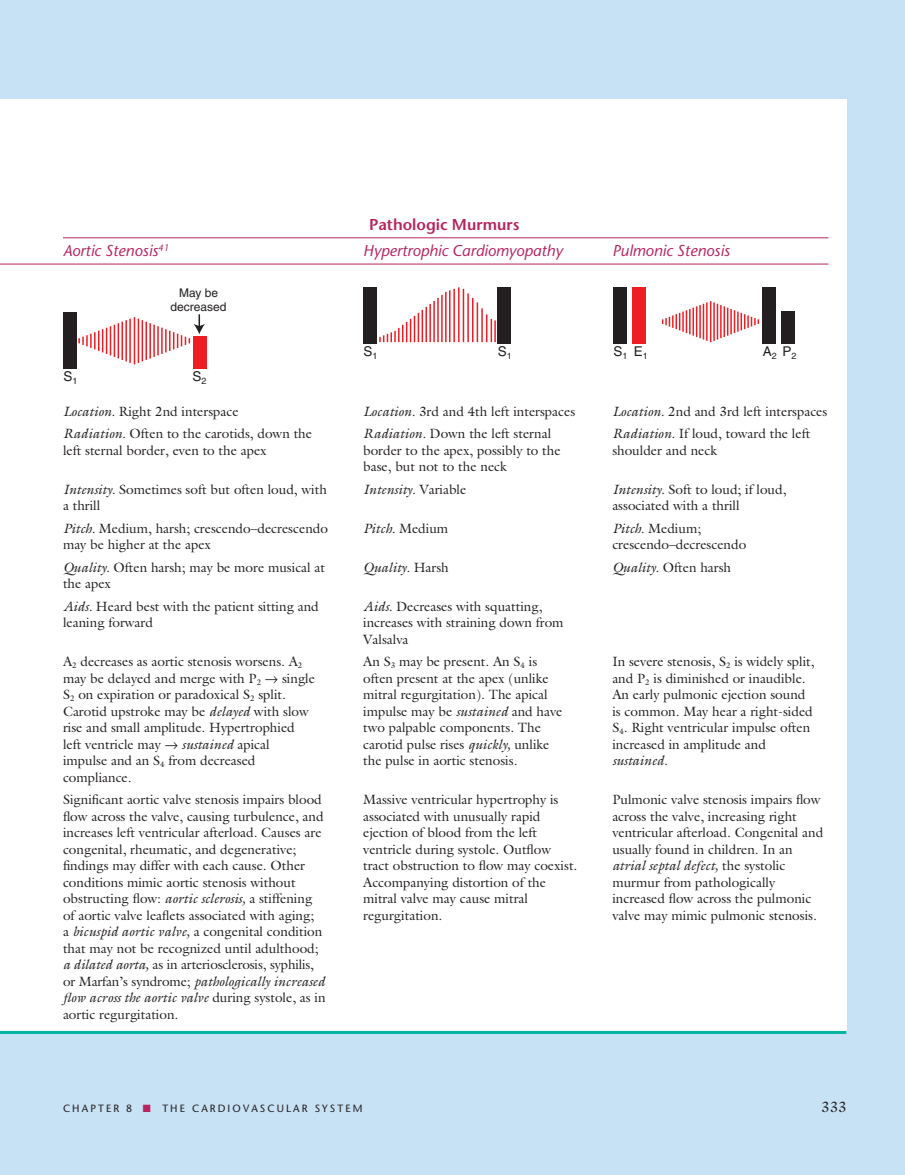
<style>
.page{position:relative;width:905px;height:1175px;background:#fff}
.page>*{position:absolute;margin:0;border:0;box-sizing:border-box;transform-origin:0 0}
.t1{font:italic 15.75px "Stone Sans";color:#b6255e}
.t2{font:600 15.75px "Stone Sans";color:#b6255e}
.t3{font:15px "Galliard";color:#231f20}
.t4{font:13.5px/16.5px "Galliard";color:#231f20}
.t5{font:italic 13.5px "Galliard";color:#231f20}
.t6{font:13.5px "Helvetica";color:#231f20}
.t7{font:12px/13.5px "Helvetica";color:#231f20;text-align:center}
.t8{font:10.5px "Stone Sans";letter-spacing:.2em;color:#231f20}
.s1{font-style:italic}
.s2{font-style:normal}
.s3{color:#b6255e}
</style>
<div class="page">
<div style="left:0;top:0;width:904px;height:1174px;background:#c7e2f5"></div>
<div style="left:0;top:99px;width:846px;height:933px;background:#fff"></div>
<hr style="left:63px;top:237px;width:765px;height:1px;background:#b6255e">
<hr style="left:0;top:264px;width:828px;height:1px;background:#b6255e">
<div style="left:632px;top:287px;width:13px;height:57px;background:#ee1d23"></div>
<div style="left:613px;top:287px;width:13px;height:57px;background:#231f20"></div>
<div style="left:781px;top:311px;width:14px;height:33px;background:#231f20"></div>
<div style="left:761px;top:287px;width:14px;height:57px;background:#231f20"></div>
<hr style="left:710px;top:301px;width:1px;height:41px;background:#ee1d23">
<hr style="left:713px;top:302px;width:1px;height:39px;background:#ee1d23">
<hr style="left:716px;top:304px;width:2px;height:35px;background:#ee1d23">
<hr style="left:720px;top:305px;width:1px;height:33px;background:#ee1d23">
<hr style="left:723px;top:306px;width:2px;height:31px;background:#ee1d23">
<svg style="left:727px;top:308px;width:4px;height:28px"></svg>
<hr style="left:733px;top:310px;width:2px;height:23px;background:#ee1d23">
<svg style="left:737px;top:311px;width:22px;height:21px"></svg>
<hr style="left:706px;top:302px;width:1px;height:39px;background:#ee1d23">
<hr style="left:702px;top:304px;width:2px;height:35px;background:#ee1d23">
<hr style="left:699px;top:305px;width:1px;height:33px;background:#ee1d23">
<hr style="left:696px;top:306px;width:1px;height:31px;background:#ee1d23">
<hr style="left:692px;top:308px;width:2px;height:28px;background:#ee1d23">
<svg style="left:689px;top:309px;width:1px;height:25px"></svg>
<hr style="left:685px;top:310px;width:2px;height:23px;background:#ee1d23">
<svg style="left:662px;top:311px;width:21px;height:21px"></svg>
<div style="left:63px;top:313px;width:14px;height:56px;background:#231f20"></div>
<div style="left:193px;top:337px;width:14px;height:32px;background:#ee1d23"></div>
<hr style="left:134px;top:317px;width:1px;height:47px;background:#ee1d23">
<hr style="left:138px;top:319px;width:1px;height:44px;background:#ee1d23">
<hr style="left:142px;top:320px;width:1px;height:41px;background:#ee1d23">
<hr style="left:145px;top:322px;width:2px;height:38px;background:#ee1d23">
<hr style="left:149px;top:323px;width:2px;height:35px;background:#ee1d23">
<hr style="left:153px;top:325px;width:2px;height:32px;background:#ee1d23">
<hr style="left:157px;top:326px;width:2px;height:29px;background:#ee1d23">
<hr style="left:161px;top:328px;width:2px;height:26px;background:#ee1d23">
<hr style="left:165px;top:329px;width:2px;height:23px;background:#ee1d23">
<hr style="left:129px;top:319px;width:2px;height:44px;background:#ee1d23">
<hr style="left:125px;top:320px;width:2px;height:41px;background:#ee1d23">
<hr style="left:121px;top:322px;width:2px;height:38px;background:#ee1d23">
<hr style="left:118px;top:323px;width:1px;height:35px;background:#ee1d23">
<hr style="left:114px;top:325px;width:1px;height:32px;background:#ee1d23">
<svg style="left:78px;top:326px;width:33px;height:29px"></svg>
<svg style="left:169px;top:314px;width:36px;height:37px"></svg>
<div style="left:363px;top:287px;width:14px;height:57px;background:#231f20"></div>
<div style="left:497px;top:287px;width:14px;height:57px;background:#231f20"></div>
<hr style="left:453px;top:289px;width:2px;height:53px;background:#ee1d23">
<hr style="left:458px;top:287px;width:1px;height:55px;background:#ee1d23">
<hr style="left:462px;top:289px;width:2px;height:53px;background:#ee1d23">
<hr style="left:467px;top:293px;width:2px;height:49px;background:#ee1d23">
<hr style="left:472px;top:298px;width:1px;height:44px;background:#ee1d23">
<hr style="left:476px;top:302px;width:2px;height:40px;background:#ee1d23">
<hr style="left:481px;top:308px;width:2px;height:34px;background:#ee1d23">
<svg style="left:486px;top:314px;width:1px;height:28px"></svg>
<hr style="left:490px;top:319px;width:2px;height:23px;background:#ee1d23">
<hr style="left:494px;top:320px;width:2px;height:22px;background:#ee1d23">
<hr style="left:449px;top:290px;width:1px;height:52px;background:#ee1d23">
<hr style="left:445px;top:292px;width:1px;height:50px;background:#ee1d23">
<hr style="left:441px;top:295px;width:1px;height:47px;background:#ee1d23">
<hr style="left:437px;top:298px;width:2px;height:44px;background:#ee1d23">
<hr style="left:433px;top:301px;width:2px;height:41px;background:#ee1d23">
<hr style="left:429px;top:304px;width:2px;height:38px;background:#ee1d23">
<hr style="left:425px;top:307px;width:2px;height:35px;background:#ee1d23">
<hr style="left:421px;top:310px;width:2px;height:32px;background:#ee1d23">
<hr style="left:417px;top:313px;width:2px;height:29px;background:#ee1d23">
<svg style="left:379px;top:316px;width:36px;height:26px"></svg>
<svg style="left:0;top:1030px;width:846px;height:4px;fill:#05b6a6"></svg>
<p class="t2" style="left:369px;top:218px;width:152px">Pathologic Murmurs</p>
<p class="t1" style="left:63px;top:244px;width:108px">Aortic Stenosis<sup>41</sup></p>
<p class="t1" style="left:363px;top:244px;width:201px">Hypertrophic Cardiomyopathy</p>
<p class="t1" style="left:612px;top:244px;width:119px">Pulmonic Stenosis</p>
<p class="t7" style="left:170px;top:287px;width:58px">May be decreased</p>
<p class="t6" style="left:63px;top:371px;width:16px">S<sub>1</sub></p>
<p class="t6" style="left:192px;top:371px;width:16px">S<sub>2</sub></p>
<p class="t4" style="left:63px;top:400px;width:250px;line-height:22.5px"><span class="s1">Location.</span> Right 2nd interspace<br><span class="s1">Radiation.</span> Often to the carotids, down the</p>
<p class="t4" style="left:63px;top:442px;width:205px">left sternal border, even to the apex</p>
<p class="t4" style="left:63px;top:481px;width:265px"><span class="s1">Intensity.</span> Sometimes soft but often loud, with a thrill</p>
<p class="t4" style="left:63px;top:520px;width:266px"><span class="s1">Pitch.</span> Medium, harsh; crescendo–decrescendo may be higher at the apex</p>
<p class="t4" style="left:63px;top:559px;width:263px"><span class="s1">Quality.</span> Often harsh; may be more musical at the apex</p>
<p class="t4" style="left:63px;top:598px;width:257px"><span class="s1">Aids.</span> Heard best with the patient sitting and leaning forward</p>
<p class="t4" style="left:63px;top:653px;width:253px">A<sub>2</sub> decreases as aortic stenosis worsens. A<sub>2 </sub>may be delayed and merge with P<sub>2</sub> → single S<sub>2</sub> on expiration or paradoxical S<sub>2</sub> split.<br>Carotid upstroke may be <span class="s1">delayed</span> with slow rise and small amplitude. Hypertrophied left ventricle may → <span class="s1">sustained</span> apical impulse and an S<sub>4</sub> from decreased compliance.</p>
<p class="t4" style="left:63px;top:791px;width:264px">Significant aortic valve stenosis impairs blood flow across the valve, causing turbulence, and increases left ventricular afterload. Causes are congenital, rheumatic, and degenerative; findings may differ with each cause. Other conditions mimic aortic stenosis without obstructing flow: <span class="s1">aortic sclerosis,</span> a stiffening of aortic valve leaflets associated with aging;<br>a <span class="s1">bicuspid aortic valve,</span> a congenital condition that may not be recognized until adulthood; <span class="s1">a dilated aorta,</span> as in arteriosclerosis, syphilis, or Marfan’s syndrome; <span class="s1">pathologically increased flow across the aortic valve</span> during systole, as in aortic regurgitation.</p>
<p class="t6" style="left:363px;top:346px;width:16px">S<sub>1</sub></p>
<p class="t6" style="left:498px;top:346px;width:16px">S<sub>1</sub></p>
<p class="t4" style="left:363px;top:400px;width:213px;line-height:22.5px"><span class="s1">Location.</span> 3rd and 4th left interspaces<br><span class="s1">Radiation.</span> Down the left sternal</p>
<p class="t4" style="left:363px;top:442px;width:199px">border to the apex, possibly to the base, but not to the neck</p>
<p class="t5" style="left:363px;top:481px;width:105px">Intensity. <span class="s2">Variable</span></p>
<p class="t5" style="left:363px;top:520px;width:87px">Pitch. <span class="s2">Medium</span></p>
<p class="t5" style="left:363px;top:559px;width:87px">Quality. <span class="s2">Harsh</span></p>
<p class="t4" style="left:363px;top:598px;width:202px"><span class="s1">Aids.</span> Decreases with squatting, increases with straining down from<br>Valsalva</p>
<p class="t4" style="left:363px;top:653px;width:201px">An S<sub>3</sub> may be present. An S<sub>4</sub> is often present at the apex (unlike mitral regurgitation). The apical impulse may be <span class="s1">sustained</span> and have two palpable components. The carotid pulse rises <span class="s1">quickly,</span> unlike the pulse in aortic stenosis.</p>
<p class="t4" style="left:363px;top:791px;width:216px">Massive ventricular hypertrophy is associated with unusually rapid ejection of blood from the left ventricle during systole. Outflow tract obstruction to flow may coexist.<br>Accompanying distortion of the mitral valve may cause mitral regurgitation.</p>
<p class="t6" style="left:613px;top:346px;width:36px">S<sub>1</sub> E<sub>1</sub></p>
<p class="t6" style="left:763px;top:346px;width:35px">A<sub>2</sub> P<sub>2</sub></p>
<p class="t4" style="left:612px;top:400px;width:216px;line-height:22.5px"><span class="s1">Location.</span> 2nd and 3rd left interspaces<br><span class="s1">Radiation.</span> If loud, toward the left</p>
<p class="t4" style="left:612px;top:442px;width:106px">shoulder and neck</p>
<p class="t4" style="left:612px;top:481px;width:176px"><span class="s1">Intensity.</span> Soft to loud; if loud, associated with a thrill</p>
<p class="t4" style="left:612px;top:520px;width:135px"><span class="s1">Pitch.</span> Medium; crescendo–decrescendo</p>
<p class="t4" style="left:612px;top:559px;width:120px"><span class="s1">Quality.</span> Often harsh</p>
<p class="t4" style="left:612px;top:653px;width:204px">In severe stenosis, S<sub>2</sub> is widely split, and P<sub>2</sub> is diminished or inaudible.<br>An early pulmonic ejection sound is common. May hear a right-sided S<sub>4</sub>. Right ventricular impulse often increased in amplitude and</p>
<p class="t5" style="left:612px;top:752px;width:57px">sustained.</p>
<p class="t4" style="left:612px;top:791px;width:212px">Pulmonic valve stenosis impairs flow across the valve, increasing right ventricular afterload. Congenital and usually found in children. In an <span class="s1">atrial septal defect,</span> the systolic murmur from pathologically increased flow across the pulmonic valve may mimic pulmonic stenosis.</p>
<p class="t8" style="left:63px;top:1104px;width:301px">CHAPTER 8 <span class="s3">■</span> THE CARDIOVASCULAR SYSTEM</p>
<p class="t3" style="left:821px;top:1098px;width:27px">333</p>
</div>
